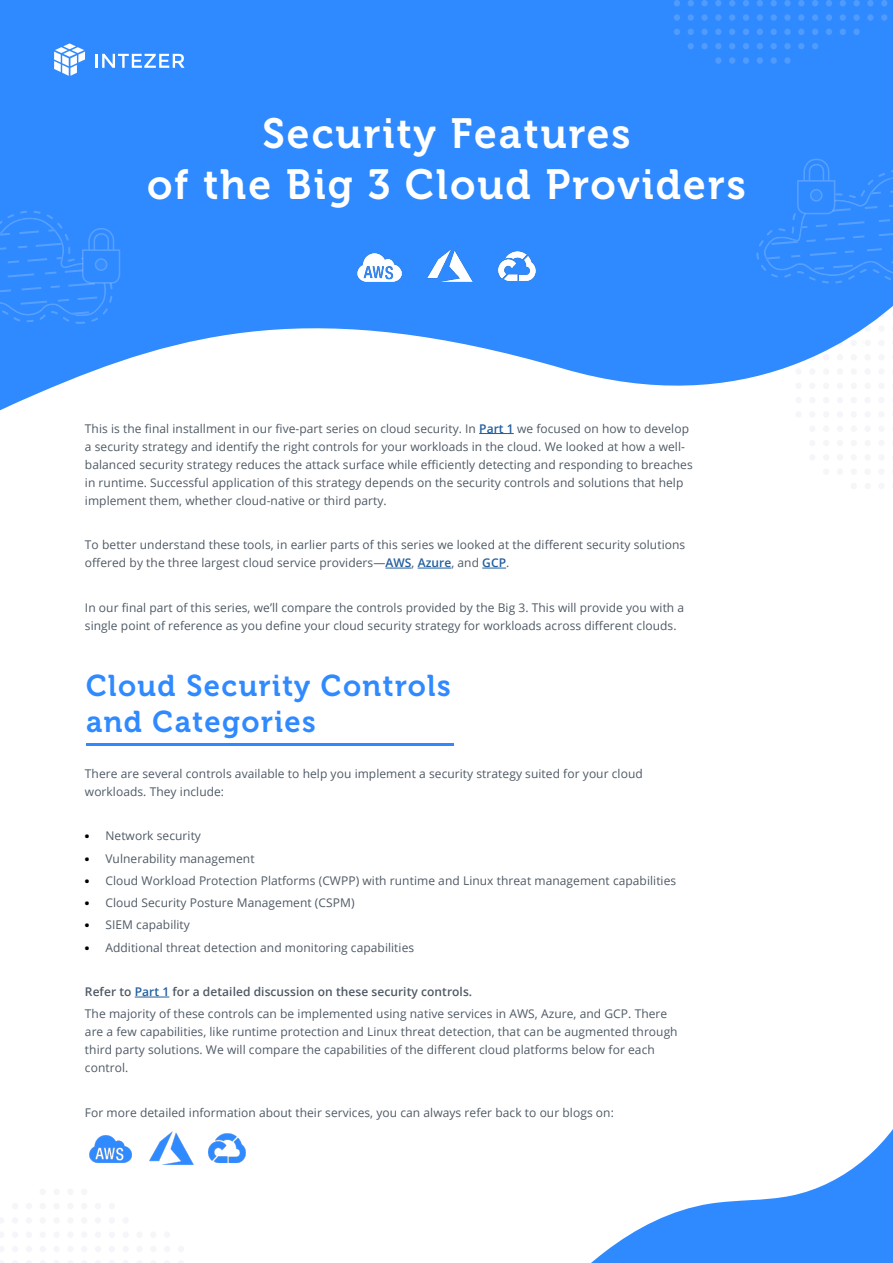
<style>
.page{position:relative;width:893px;height:1263px;background:#fff}
.page>*{position:absolute;margin:0;border:0;box-sizing:border-box;transform-origin:0 0}
.t1{font:42px/51px "Museo 700";letter-spacing:.05em;color:#fff;text-align:center}
.t2{font:30px/36px "Museo 700";letter-spacing:.05em;color:#308aff}
.t3{font:12px/18px "Open Sans";letter-spacing:.005em;color:#4f5a65}
.t4{font:800 10.5px "Open Sans";color:#000;scale:1.1 1}
.s1{font-weight:600;color:#215e9e}
.s2{font-weight:600}
</style>
<div class="page">
<svg style="left:823px;top:469px;width:61px;height:5px"></svg>
<div style="left:878px;top:483px;width:7px;height:6px;background:#f4f6f9;border-radius:50%"></div>
<div style="left:864px;top:483px;width:7px;height:6px;background:#f4f6f9;border-radius:50%"></div>
<svg style="left:851px;top:483px;width:5px;height:6px"></svg>
<svg style="left:0;top:0;width:893px;height:460px;fill:#308aff"></svg>
<hr style="left:86px;top:743px;width:367px;height:3px;background:#308aff">
<hr style="left:479px;top:433px;width:35px;height:1px;background:#215e9e">
<svg style="left:385px;top:568px;width:26px;height:1px"></svg>
<hr style="left:418px;top:568px;width:33px;height:1px;background:#215e9e">
<svg style="left:482px;top:568px;width:24px;height:1px"></svg>
<hr style="left:135px;top:997px;width:34px;height:1px;background:#215e9e">
<svg style="left:54px;top:43px;width:31px;height:33px"></svg>
<svg style="left:96px;top:54px;width:89px;height:14px"></svg>
<svg style="left:660px;top:0;width:227px;height:49px;background:#358cfe"></svg>
<div style="left:784px;top:57px;width:7px;height:7px;background:#509bfc;border-radius:50%"></div>
<div style="left:770px;top:57px;width:7px;height:7px;background:#509bfc;border-radius:50%"></div>
<div style="left:757px;top:57px;width:6px;height:7px;background:#509bfc;border-radius:50%"></div>
<div style="left:743px;top:57px;width:6px;height:7px;background:#509bfc;border-radius:50%"></div>
<div style="left:729px;top:57px;width:6px;height:7px;background:#509bfc;border-radius:50%"></div>
<div style="left:715px;top:57px;width:6px;height:7px;background:#509bfc;border-radius:50%"></div>
<svg style="left:0;top:1189px;width:184px;height:74px"></svg>
<img style="left:89px;top:1136px;width:43px;height:27px">
<img style="left:208px;top:1133px;width:38px;height:29px">
<img style="left:149px;top:1132px;width:45px;height:32px">
<img style="left:358px;top:253px;width:44px;height:28px">
<img style="left:498px;top:251px;width:38px;height:30px">
<img style="left:428px;top:250px;width:45px;height:32px">
<svg style="left:591px;top:1129px;width:302px;height:134px"></svg>
<svg style="left:0;top:211px;width:121px;height:114px;background:#348cff"></svg>
<svg style="left:756px;top:158px;width:137px;height:125px;background:#338cff"></svg>
<h1 class="t1" style="left:147px;top:109px;width:600px">Security Features<br>of the Big 3 Cloud Providers</h1>
<p class="t3" style="left:85px;top:419px;width:606px">This is the final installment in our five-part series on cloud security In. <span class="s1">Part 1</span> we focused on how to develop</p>
<p class="t3" style="left:85px;top:455px;width:609px">balanced security strategy reduces the attack surface while efficiently detecting and responding to breaches</p>
<p class="t3" style="left:85px;top:437px;width:602px">a security strategy and identify the right controls for your workloads in the cloud. We looked at how a well-</p>
<p class="t3" style="left:85px;top:473px;width:600px">in runtime. Successful application of this strategy depends on the security controls and solutions that help implement them, whether cloud-native or third party.</p>
<p class="t3" style="left:85px;top:535px;width:602px">To better understand these tools in, earlier parts of this series we looked at the different security solutions offered by the three largest cloud service providers—<span class="s1">AWS</span>, <span class="s1">Azure</span>, and <span class="s1">GCP</span>.</p>
<p class="t3" style="left:85px;top:598px;width:601px">In our final part of this series, we l l’ compare the controls provided by the Big 3. This will provide you with a single point of reference as you define your cloud security strategy for workloads across different clouds.</p>
<h2 class="t2" style="left:86px;top:668px;width:366px">Cloud Security Controls and Categories</h2>
<p class="t3" style="left:85px;top:764px;width:559px">There are several controls available to help you implement a security strategy suited for your cloud workloads. They include:</p>
<p class="t3" style="left:105px;top:827px;width:97px">Network security</p>
<p class="t4" style="left:85px;top:828px;width:6px">•</p>
<p class="t4" style="left:85px;top:851px;width:6px">•</p>
<p class="t3" style="left:105px;top:849px;width:151px">Vulnerability management</p>
<p class="t4" style="left:85px;top:873px;width:6px">•</p>
<p class="t3" style="left:105px;top:871px;width:572px">Cloud Workload Protection Platforms (CWPP) with runtime and Linux threat management capabilities</p>
<p class="t4" style="left:85px;top:895px;width:6px">•</p>
<p class="t3" style="left:105px;top:893px;width:251px">Cloud Security Posture Management (CSPM(</p>
<p class="t4" style="left:85px;top:917px;width:6px">•</p>
<p class="t3" style="left:105px;top:916px;width:86px">SIEM capability</p>
<p class="t3" style="left:105px;top:938px;width:310px">Additional threat detection and monitoring capabilities</p>
<p class="t4" style="left:85px;top:940px;width:6px">•</p>
<p class="t3" style="left:85px;top:980px;width:584px;line-height:22.2px"><span class="s2">Refer to</span> <span class="s1">Part 1</span> <span class="s2">for a detailed discussion on these security controls.<br></span>The majority of these controls can be implemented using native services in AWS, Azure, and GCP. There</p>
<p class="t3" style="left:85px;top:1023px;width:594px">are a few capabilities, like runtime protection and Linux threat detection, that can be augmented through third party solutions. We will compare the capabilities of the different cloud platforms below for each control.</p>
<p class="t3" style="left:85px;top:1103px;width:530px">For more detailed information about their services, you can always refer back to our blogs on:</p>
</div>
